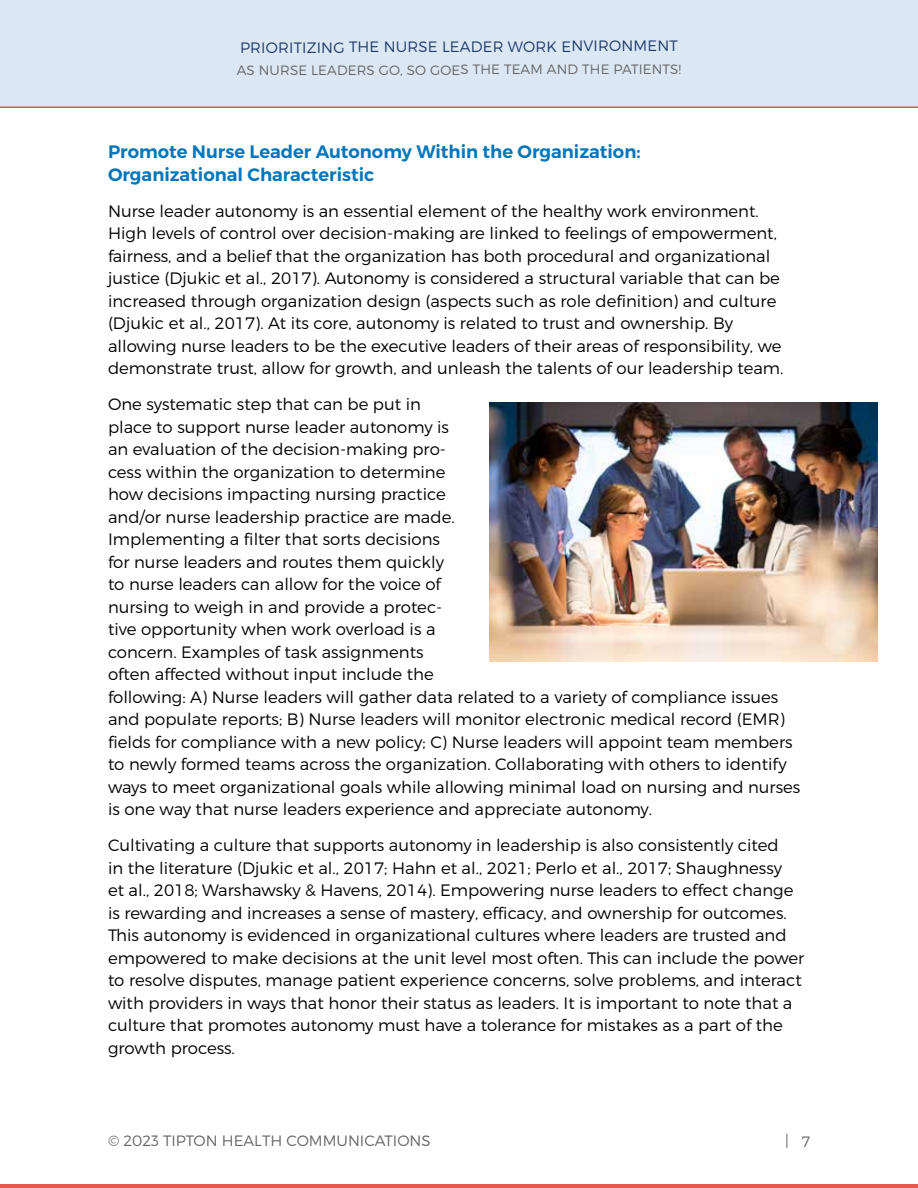
<style>
.page{position:relative;width:918px;height:1188px;background:#fff}
.page>*{position:absolute;margin:0;border:0;box-sizing:border-box;transform-origin:0 0}
.t1{font:600 18px/22.5px "Montserrat";color:#0076bb}
.t2{font:300 16.5px/22.5px "Montserrat";color:#000}
.t3{font:300 15px "Montserrat";letter-spacing:.005em;color:#1d3868}
.t4{font:300 15px "Montserrat";color:#636466}
.t5{font:300 13.5px "Montserrat";letter-spacing:.005em;color:#636466}
</style>
<div class="page">
<div style="left:0;top:0;width:918px;height:106px;background:#dce7f4"></div>
<hr style="left:0;top:106px;width:918px;height:2px;background:#e5584d">
<hr style="left:0;top:1184px;width:918px;height:4px;background:#e5584d">
<img style="left:490px;top:403px;width:388px;height:259px">
<p class="t3" style="left:240px;top:38px;width:439px">PRIORITIZING THE NURSE LEADER WORK ENVIRONMENT</p>
<p class="t5" style="left:237px;top:61px;width:446px">AS NURSE LEADERS GO, SO GOES THE TEAM AND THE PATIENTS!</p>
<p class="t1" style="left:108px;top:141px;width:534px">Promote Nurse Leader Autonomy Within the Organization:<br>Organizational Characteristic</p>
<p class="t2" style="left:108px;top:199px;width:677px">Nurse leader autonomy is an essential element of the healthy work environment.<br>High levels of control over decision-making are linked to feelings of empowerment, fairness, and a belief that the organization has both procedural and organizational justice (Djukic et al., 2017). Autonomy is considered a structural variable that can be increased through organization design (aspects such as role definition) and culture (Djukic et al., 2017). At its core, autonomy is related to trust and ownership. By allowing nurse leaders to be the executive leaders of their areas of responsibility, we demonstrate trust, allow for growth, and unleash the talents of our leadership team.</p>
<p class="t2" style="left:108px;top:393px;width:694px">One systematic step that can be put in<br>place to support nurse leader autonomy is<br>an evaluation of the decision-making pro-<br>cess within the organization to determine<br>how decisions impacting nursing practice<br>and/or nurse leadership practice are made.<br>Implementing a filter that sorts decisions<br>for nurse leaders and routes them quickly<br>to nurse leaders can allow for the voice of<br>nursing to weigh in and provide a protec-<br>tive opportunity when work overload is a<br>concern. Examples of task assignments<br>often affected without input include the<br>following: A) Nurse leaders will gather data related to a variety of compliance issues and populate reports; B) Nurse leaders will monitor electronic medical record (EMR) fields for compliance with a new policy; C) Nurse leaders will appoint team members to newly formed teams across the organization. Collaborating with others to identify ways to meet organizational goals while allowing minimal load on nursing and nurses is one way that nurse leaders experience and appreciate autonomy.</p>
<p class="t2" style="left:108px;top:834px;width:698px">Cultivating a culture that supports autonomy in leadership is also consistently cited<br>in the literature (Djukic et al., 2017; Hahn et al., 2021; Perlo et al., 2017; Shaughnessy<br>et al., 2018; Warshawsky &amp; Havens, 2014). Empowering nurse leaders to effect change is rewarding and increases a sense of mastery, efficacy, and ownership for outcomes.<br>This autonomy is evidenced in organizational cultures where leaders are trusted and empowered to make decisions at the unit level most often. This can include the power to resolve disputes, manage patient experience concerns, solve problems, and interact with providers in ways that honor their status as leaders. It is important to note that a culture that promotes autonomy must have a tolerance for mistakes as a part of the growth process.</p>
<p class="t4" style="left:108px;top:1132px;width:324px">© 2023 TIPTON HEALTH COMMUNICATIONS</p>
<p class="t4" style="left:785px;top:1132px;width:26px">| 7</p>
</div>
